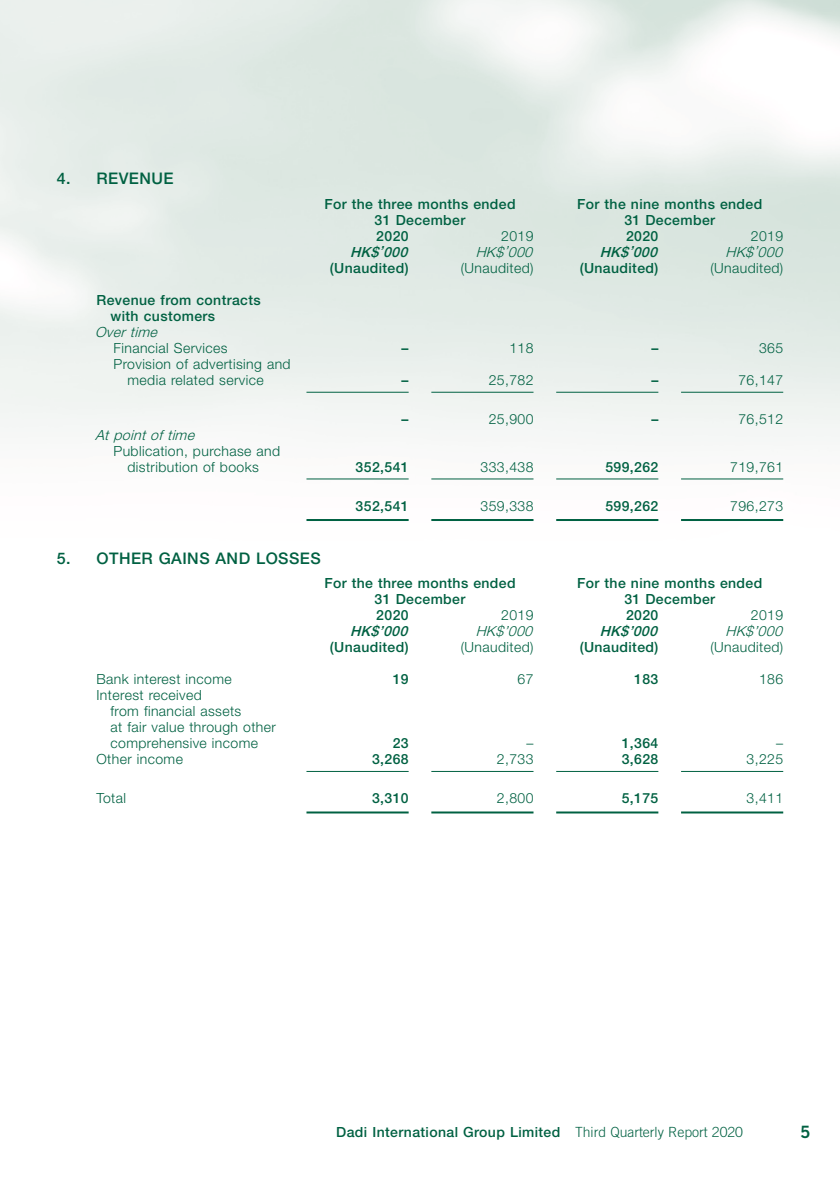
<style>
.page{position:relative;width:840px;height:1191px;background:#fff}
.page>*{position:absolute;margin:0;border:0;box-sizing:border-box;transform-origin:0 0}
.t1{font:17px "Trade Gothic LT Std Bd 2";color:#006142}
.t2{font:500 16px "Helvetica Neue LT Std";letter-spacing:.03em;color:#006142}
.t3{font:300 14px/16px "Helvetica Neue LT Std";letter-spacing:.03em;color:#006142}
.t4{font:500 14px/16px "Helvetica Neue LT Std";letter-spacing:.03em;color:#006142;text-align:center}
.t5{font:italic 300 14px "Helvetica Neue LT Std";color:#006142}
.t6{font:italic 500 14px "Helvetica Neue LT Std";color:#006142}
.s1{font-family:"Trade Gothic LT Std";font-weight:300}
</style>
<div class="page">
<img style="left:0;top:0;width:839px;height:814px">
<hr style="left:306px;top:392px;width:102px;height:1px;background:#006142">
<hr style="left:431px;top:392px;width:102px;height:1px;background:#006142">
<hr style="left:556px;top:392px;width:102px;height:1px;background:#006142">
<hr style="left:680px;top:392px;width:102px;height:1px;background:#006142">
<hr style="left:306px;top:478px;width:102px;height:1px;background:#006142">
<hr style="left:431px;top:478px;width:102px;height:1px;background:#006142">
<hr style="left:556px;top:478px;width:102px;height:1px;background:#006142">
<hr style="left:680px;top:478px;width:102px;height:1px;background:#006142">
<hr style="left:306px;top:519px;width:102px;height:2px;background:#006142">
<hr style="left:431px;top:519px;width:102px;height:2px;background:#006142">
<hr style="left:556px;top:519px;width:102px;height:2px;background:#006142">
<hr style="left:680px;top:519px;width:102px;height:2px;background:#006142">
<hr style="left:306px;top:771px;width:102px;height:1px;background:#006142">
<hr style="left:431px;top:771px;width:102px;height:1px;background:#006142">
<hr style="left:556px;top:771px;width:102px;height:1px;background:#006142">
<hr style="left:680px;top:771px;width:102px;height:1px;background:#006142">
<hr style="left:306px;top:811px;width:102px;height:2px;background:#006142">
<hr style="left:431px;top:811px;width:102px;height:2px;background:#006142">
<hr style="left:556px;top:811px;width:102px;height:2px;background:#006142">
<hr style="left:680px;top:811px;width:102px;height:2px;background:#006142">
<p class="t2" style="left:57px;top:169px;width:118px">4. REVENUE</p>
<p class="t4" style="left:324px;top:196px;width:193px">For the three months ended<br>31 December</p>
<p class="t4" style="left:577px;top:196px;width:186px">For the nine months ended<br>31 December</p>
<p class="t4" style="left:376px;top:228px;width:34px">2020</p>
<p class="t3" style="left:501px;top:228px;width:34px">2019</p>
<p class="t4" style="left:625px;top:228px;width:34px">2020</p>
<p class="t3" style="left:750px;top:228px;width:34px">2019</p>
<p class="t6" style="left:350px;top:244px;width:63px">HK$’000</p>
<p class="t5" style="left:475px;top:244px;width:62px">HK$’000</p>
<p class="t6" style="left:599px;top:244px;width:63px">HK$’000</p>
<p class="t5" style="left:725px;top:244px;width:62px">HK$’000</p>
<p class="t4" style="left:330px;top:260px;width:80px">(Unaudited)</p>
<p class="t3" style="left:460px;top:260px;width:74px">(Unaudited)</p>
<p class="t4" style="left:579px;top:260px;width:80px">(Unaudited)</p>
<p class="t3" style="left:710px;top:260px;width:74px">(Unaudited)</p>
<p class="t4" style="left:110px;top:292px;width:152px;text-align:left;text-indent:-14px">Revenue from contracts with customers</p>
<p class="t5" style="left:95px;top:324px;width:68px">Overtime</p>
<p class="t3" style="left:113px;top:340px;width:115px">Financial Services</p>
<p class="t4" style="left:401px;top:340px;width:8px">–</p>
<p class="t3" style="left:509px;top:340px;width:26px">118</p>
<p class="t4" style="left:651px;top:340px;width:8px">–</p>
<p class="t3" style="left:758px;top:340px;width:26px">365</p>
<p class="t3" style="left:127px;top:356px;width:164px;text-indent:-14px">Provision of advertising and media related service</p>
<p class="t4" style="left:401px;top:372px;width:8px">–</p>
<p class="t3" style="left:488px;top:372px;width:46px">25,782</p>
<p class="t4" style="left:651px;top:372px;width:8px">–</p>
<p class="t3" style="left:738px;top:372px;width:46px">76,147</p>
<p class="t4" style="left:401px;top:411px;width:8px">–</p>
<p class="t3" style="left:488px;top:411px;width:46px">25,900</p>
<p class="t4" style="left:651px;top:411px;width:8px">–</p>
<p class="t3" style="left:738px;top:411px;width:46px">76,512</p>
<p class="t5" style="left:95px;top:426px;width:105px">Atpointoftime</p>
<p class="t3" style="left:113px;top:443px;width:168px;text-align:center">Publication, purchase and distribution of books</p>
<p class="t2" style="left:57px;top:548px;width:265px">5. OTHER GAINS AND LOSSES</p>
<p class="t4" style="left:355px;top:459px;width:54px">352,541</p>
<p class="t3" style="left:480px;top:459px;width:54px">333,438</p>
<p class="t4" style="left:605px;top:459px;width:54px">599,262</p>
<p class="t3" style="left:729px;top:459px;width:54px">719,761</p>
<p class="t4" style="left:355px;top:497px;width:54px">352,541</p>
<p class="t3" style="left:480px;top:497px;width:54px">359,338</p>
<p class="t4" style="left:605px;top:497px;width:54px">599,262</p>
<p class="t3" style="left:729px;top:497px;width:54px">796,273</p>
<p class="t4" style="left:324px;top:575px;width:193px">For the three months ended<br>31 December</p>
<p class="t4" style="left:577px;top:575px;width:186px">For the nine months ended<br>31 December</p>
<p class="t4" style="left:376px;top:607px;width:34px">2020</p>
<p class="t3" style="left:501px;top:607px;width:34px">2019</p>
<p class="t4" style="left:625px;top:607px;width:34px">2020</p>
<p class="t3" style="left:750px;top:607px;width:34px">2019</p>
<p class="t6" style="left:350px;top:623px;width:63px">HK$’000</p>
<p class="t5" style="left:475px;top:623px;width:62px">HK$’000</p>
<p class="t6" style="left:599px;top:623px;width:63px">HK$’000</p>
<p class="t5" style="left:725px;top:623px;width:62px">HK$’000</p>
<p class="t4" style="left:330px;top:639px;width:80px">(Unaudited)</p>
<p class="t3" style="left:460px;top:639px;width:74px">(Unaudited)</p>
<p class="t4" style="left:579px;top:639px;width:80px">(Unaudited)</p>
<p class="t3" style="left:710px;top:639px;width:74px">(Unaudited)</p>
<p class="t3" style="left:96px;top:671px;width:137px">Bank interest income</p>
<p class="t4" style="left:392px;top:671px;width:17px">19</p>
<p class="t3" style="left:517px;top:671px;width:17px">67</p>
<p class="t4" style="left:634px;top:671px;width:26px">183</p>
<p class="t3" style="left:758px;top:671px;width:26px">186</p>
<p class="t3" style="left:110px;top:687px;width:167px;text-indent:-14px">Interest received<br>from financial assets<br>at fair value through other comprehensive income</p>
<p class="t4" style="left:392px;top:735px;width:17px">23</p>
<p class="t3" style="left:526px;top:735px;width:8px">–</p>
<p class="t4" style="left:621px;top:735px;width:38px">1,364</p>
<p class="t3" style="left:775px;top:735px;width:8px">–</p>
<p class="t3" style="left:96px;top:751px;width:88px">Other income</p>
<p class="t4" style="left:372px;top:751px;width:38px">3,268</p>
<p class="t3" style="left:496px;top:751px;width:38px">2,733</p>
<p class="t4" style="left:621px;top:751px;width:38px">3,628</p>
<p class="t3" style="left:746px;top:751px;width:38px">3,225</p>
<p class="t3" style="left:96px;top:790px;width:31px">Total</p>
<p class="t4" style="left:372px;top:790px;width:38px">3,310</p>
<p class="t3" style="left:496px;top:790px;width:38px">2,800</p>
<p class="t4" style="left:621px;top:790px;width:38px">5,175</p>
<p class="t3" style="left:746px;top:790px;width:38px">3,411</p>
<p class="t4" style="left:336px;top:1123px;width:408px">Dadi International Group Limited <span class="s1">Third Quarterly Report 2020</span></p>
<p class="t1" style="left:799px;top:1121px;width:12px">5</p>
</div>
